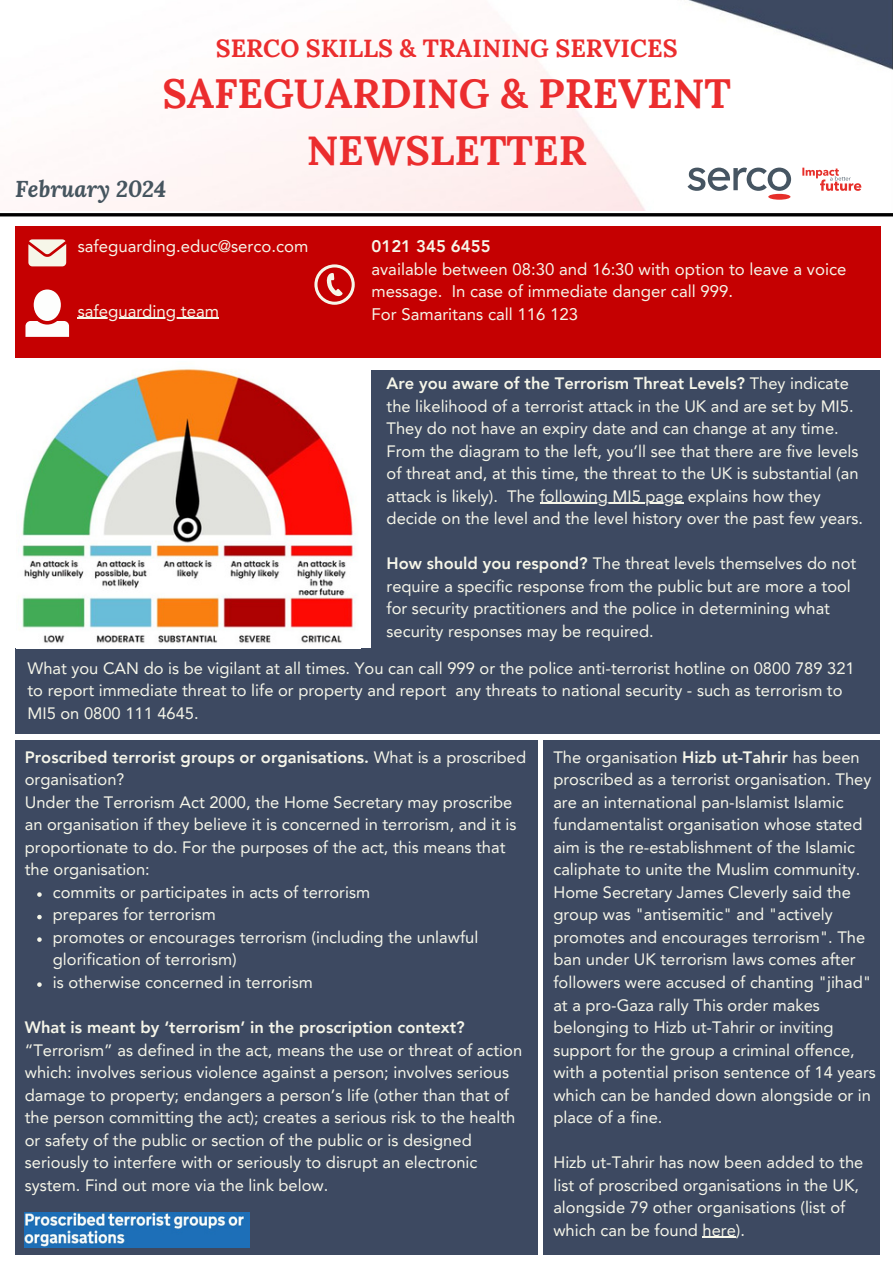
<style>
.page{position:relative;width:893px;height:1264px;background:#fff}
.page>*{position:absolute;margin:0;border:0;box-sizing:border-box;transform-origin:0 0}
.t1{font:700 40.8px/56.2px "Lora";color:#eb2d2e;text-align:center}
.t2{font:700 24.9px "Lora";color:#eb2d2e}
.t3{font:italic 700 22.8px "Lora";color:#46555f}
.t4{font:600 19.8px "Poppins";color:#f6f6e9}
.t5{font:16.8px/22.5px "Avenir LT Pro";color:#f6f6e9}
.t6{font:800 16.8px "Avenir LT Pro";color:#f6f6e9}
.t7{font:16.5px/22.5px "Avenir LT Pro";color:#f6f6e9}
.t8{font:800 16.5px/22.5px "Avenir LT Pro";color:#f6f6e9}
.s1{font-weight:800}
.s2{font-weight:400}
</style>
<div class="page">
<div style="left:371px;top:370px;width:508px;height:291px;background:#3d4961"></div>
<div style="left:15px;top:226px;width:865px;height:132px;background:#c50001"></div>
<hr style="left:0;top:213px;width:892px;height:3px;background:#000">
<svg style="left:28px;top:239px;width:38px;height:27px"></svg>
<svg style="left:314px;top:264px;width:41px;height:41px"></svg>
<svg style="left:25px;top:321px;width:44px;height:16px"></svg>
<div style="left:34px;top:289px;width:27px;height:32px;background:#fdfefd;border-radius:50%"></div>
<div style="left:15px;top:648px;width:853px;height:85px;background:#3d4961"></div>
<img style="left:93px;top:0;width:799px;height:210px">
<svg style="left:802px;top:168px;width:59px;height:23px"></svg>
<div style="left:768px;top:194px;width:22px;height:6px;background:#e62f2a;border-radius:50%"></div>
<svg style="left:687px;top:167px;width:104px;height:24px"></svg>
<img style="left:18px;top:369px;width:338px;height:274px">
<div style="left:15px;top:740px;width:522px;height:514px;background:#3d4961"></div>
<img style="left:25px;top:1212px;width:225px;height:35px">
<hr style="left:539px;top:503px;width:144px;height:1px;background:#f6f6e9">
<hr style="left:78px;top:318px;width:141px;height:1px;background:#f6f6e9">
<svg style="left:37px;top:892px;width:5px;height:4px"></svg>
<svg style="left:37px;top:914px;width:5px;height:5px"></svg>
<svg style="left:37px;top:937px;width:5px;height:4px"></svg>
<svg style="left:37px;top:982px;width:5px;height:4px"></svg>
<div style="left:543px;top:740px;width:337px;height:514px;background:#3d4961"></div>
<hr style="left:702px;top:1236px;width:34px;height:1px;background:#f6f6e9">
<h2 class="t2" style="left:216px;top:32px;width:463px">SERCO SKILLS &amp; TRAINING SERVICES</h2>
<h2 class="t1" style="left:162px;top:65px;width:570px">SAFEGUARDING &amp; PREVENT<br>NEWSLETTER</h2>
<p class="t3" style="left:15px;top:173px;width:153px">February 2024</p>
<p class="t5" style="left:78px;top:236px;width:232px">safeguarding.educ@serco.com</p>
<p class="t5" style="left:78px;top:301px;width:143px">safeguarding team</p>
<p class="t6" style="left:371px;top:240px;width:121px">0121 345 6455</p>
<p class="t5" style="left:371px;top:259px;width:476px">available between 08:30 and 16:30 with option to leave a voice message. In case of immediate danger call 999.</p>
<p class="t5" style="left:371px;top:304px;width:208px">For Samaritans call 116 123</p>
<p class="t7" style="left:386px;top:374px;width:473px"><span class="s1">Are you aware of the Terrorism Threat Levels?</span> They indicate the likelihood of a terrorist attack in the UK and are set by MI5.<br>They do not have an expiry date and can change at any time.<br>From the diagram to the left, you’ll see that there are five levels of threat and, at this time, the threat to the UK is substantial (an attack is likely). The following MI5 page explains how they</p>
<p class="t7" style="left:386px;top:509px;width:478px">decide on the level and the level history over the past few years.</p>
<p class="t7" style="left:386px;top:554px;width:471px"><span class="s1">How should you respond?</span> The threat levels themselves do not require a specific response from the public but are more a tool for security practitioners and the police in determining what security responses may be required.</p>
<p class="t7" style="left:27px;top:658px;width:828px">What you CAN do is be vigilant at all times. You can call 999 or the police anti-terrorist hotline on 0800 789 321 to report immediate threat to life or property and report any threats to national security - such as terrorism to<br>MI5 on 0800 111 4645.</p>
<p class="t4" style="left:89px;top:686px;width:151px">MEET THE TEAM</p>
<p class="t8" style="left:25px;top:747px;width:503px">Proscribed terrorist groups or organisations. <span class="s2">What is a proscribed organisation?</span></p>
<p class="t7" style="left:25px;top:792px;width:493px">Under the Terrorism Act 2000, the Home Secretary may proscribe an organisation if they believe it is concerned in terrorism, and it is proportionate to do. For the purposes of the act, this means that the organisation:</p>
<h3 class="t7" style="left:53px;top:882px;width:319px">commits or participates in acts of terrorism</h3>
<p class="t7" style="left:53px;top:905px;width:164px">prepares for terrorism</p>
<p class="t7" style="left:53px;top:927px;width:427px">promotes or encourages terrorism (including the unlawful glorification of terrorism)</p>
<p class="t7" style="left:53px;top:972px;width:261px">is otherwise concerned in terrorism</p>
<p class="t8" style="left:25px;top:1017px;width:441px">What is meant by ‘terrorism’ in the proscription context?</p>
<p class="t7" style="left:25px;top:1040px;width:499px">“Terrorism” as defined in the act, means the use or threat of action which: involves serious violence against a person; involves serious damage to property; endangers a person’s life (other than that of the person committing the act); creates a serious risk to the health or safety of the public or section of the public or is designed seriously to interfere with or seriously to disrupt an electronic system. Find out more via the link below.</p>
<p class="t7" style="left:553px;top:747px;width:319px">The organisation <span class="s1">Hizb ut-Tahrir</span> has been proscribed as a terrorist organisation. They are an international pan-Islamist Islamic fundamentalist organisation whose stated aim is the re-establishment of the Islamic caliphate to unite the Muslim community.</p>
<p class="t7" style="left:553px;top:882px;width:324px">Home Secretary James Cleverly said the group was "antisemitic" and "actively promotes and encourages terrorism". The ban under UK terrorism laws comes after followers were accused of chanting "jihad" at a pro-Gaza rally This order makes belonging to Hizb ut-Tahrir or inviting support for the group a criminal offence, with a potential prison sentence of 14 years which can be handed down alongside or in place of a fine.</p>
<p class="t7" style="left:553px;top:1152px;width:311px">Hizb ut-Tahrir has now been added to the list of proscribed organisations in the UK, alongside 79 other organisations (list of which can be found here).</p>
</div>
